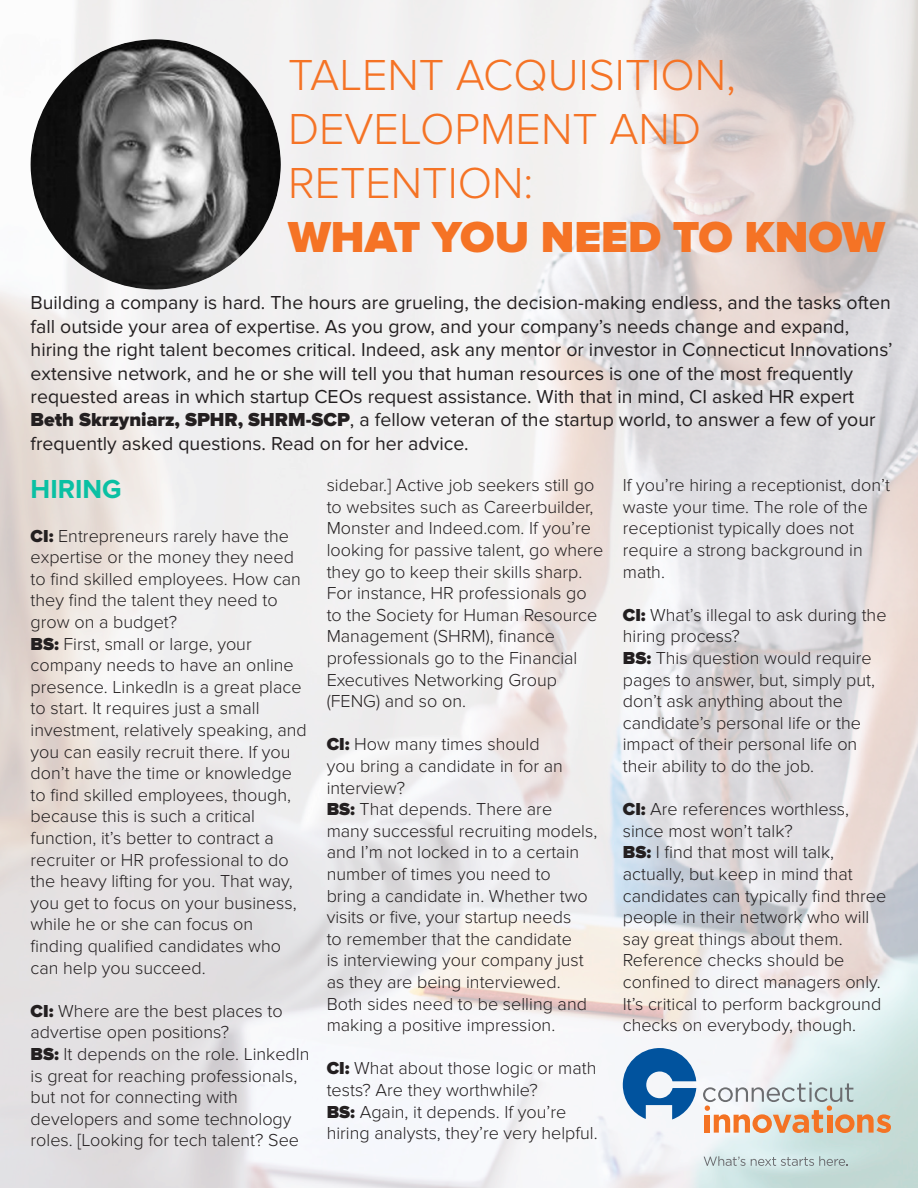
<style>
.page{position:relative;width:918px;height:1188px;background:#fff}
.page>*{position:absolute;margin:0;border:0;box-sizing:border-box;transform-origin:0 0}
.t1{font:300 45px "Proxima Nova";color:#f57325}
.t2{font:900 45px "Proxima Nova";color:#f57325}
.t3{font:700 27px "Proxima Nova";color:#0ac0a3}
.t4{font:19.5px/23.4px "Proxima Nova";color:#231f20}
.t5{font:300 18px/21.6px "Proxima Nova";color:#231f20}
.s1{font-weight:900}
</style>
<div class="page">
<img style="left:0;top:0;width:918px;height:1188px">
<svg style="left:623px;top:1048px;width:73px;height:71px"></svg>
<svg style="left:703px;top:1082px;width:188px;height:51px"></svg>
<svg style="left:704px;top:1156px;width:144px;height:10px"></svg>
<img style="left:31px;top:39px;width:250px;height:250px;border-radius:125px">
<p class="t1" style="left:288px;top:50px;width:450px">TALENT ACQUISITION,</p>
<p class="t1" style="left:288px;top:104px;width:415px">DEVELOPMENT AND</p>
<p class="t1" style="left:288px;top:158px;width:247px">RETENTION:</p>
<p class="t2" style="left:288px;top:217px;width:599px">WHAT YOU NEED TO KNOW</p>
<p class="t4" style="left:31px;top:292px;width:863px">Building a company is hard. The hours are grueling, the decision-making endless, and the tasks often fall outside your area of expertise. As you grow, and your company’s needs change and expand, hiring the right talent becomes critical. Indeed, ask any mentor or investor in Connecticut Innovations’ extensive network, and he or she will tell you that human resources is one of the most frequently requested areas in which startup CEOs request assistance. With that in mind, CI asked HR expert <span class="s1">Beth Skrzyniarz, SPHR, SHRM-SCP</span>, a fellow veteran of the startup world, to answer a few of your frequently asked questions. Read on for her advice.</p>
<p class="t3" style="left:31px;top:477px;width:93px">HIRING</p>
<p class="t5" style="left:31px;top:525px;width:272px"><span class="s1">CI:</span> Entrepreneurs rarely have the expertise or the money they need to find skilled employees. How can they find the talent they need to grow on a budget?</p>
<p class="t5" style="left:31px;top:633px;width:278px"><span class="s1">BS:</span> First, small or large, your company needs to have an online presence. LinkedIn is a great place to start. It requires just a small investment, relatively speaking, and you can easily recruit there. If you don’t have the time or knowledge to find skilled employees, though, because this is such a critical function, it’s better to contract a recruiter or HR professional to do the heavy lifting for you. That way, you get to focus on your business, while he or she can focus on finding qualified candidates who can help you succeed.</p>
<p class="t5" style="left:31px;top:1000px;width:254px"><span class="s1">CI:</span> Where are the best places to advertise open positions?</p>
<p class="t5" style="left:31px;top:1043px;width:281px"><span class="s1">BS:</span> It depends on the role. LinkedIn is great for reaching professionals, but not for connecting with developers and some technology roles. [Looking for tech talent? See</p>
<p class="t5" style="left:327px;top:475px;width:278px">sidebar.] Active job seekers still go to websites such as Careerbuilder,<br>Monster and Indeed.com. If you’re looking for passive talent, go where they go to keep their skills sharp.<br>For instance, HR professionals go to the Society for Human Resource<br>Management (SHRM), finance professionals go to the Financial<br>Executives Networking Group (FENG) and so on.</p>
<p class="t5" style="left:327px;top:734px;width:238px"><span class="s1">CI:</span> How many times should you bring a candidate in for an interview?</p>
<p class="t5" style="left:327px;top:799px;width:272px"><span class="s1">BS:</span> That depends. There are many successful recruiting models, and I’m not locked in to a certain number of times you need to<br>bring a candidate in. Whether two visits or five, your startup needs<br>to remember that the candidate<br>is interviewing your company just as they are being interviewed.<br>Both sides need to be selling and making a positive impression.</p>
<p class="t5" style="left:327px;top:1058px;width:271px"><span class="s1">CI:</span> What about those logic or math tests? Are they worthwhile?</p>
<p class="t5" style="left:327px;top:1101px;width:273px"><span class="s1">BS:</span> Again, it depends. If you’re hiring analysts, they’re very helpful.</p>
<p class="t5" style="left:623px;top:475px;width:269px">If you’re hiring a receptionist, don’t waste your time. The role of the receptionist typically does not require a strong background in math.</p>
<p class="t5" style="left:623px;top:604px;width:265px"><span class="s1">CI:</span> What’s illegal to ask during the hiring process?</p>
<p class="t5" style="left:623px;top:647px;width:254px"><span class="s1">BS:</span> This question would require pages to answer, but, simply put, don’t ask anything about the candidate’s personal life or the impact of their personal life on their ability to do the job.</p>
<p class="t5" style="left:623px;top:799px;width:228px"><span class="s1">CI:</span> Are references worthless, since most won’t talk?</p>
<p class="t5" style="left:623px;top:842px;width:265px"><span class="s1">BS:</span> I find that most will talk, actually, but keep in mind that candidates can typically find three people in their network who will say great things about them.<br>Reference checks should be confined to direct managers only.<br>It’s critical to perform background checks on everybody, though.</p>
</div>
